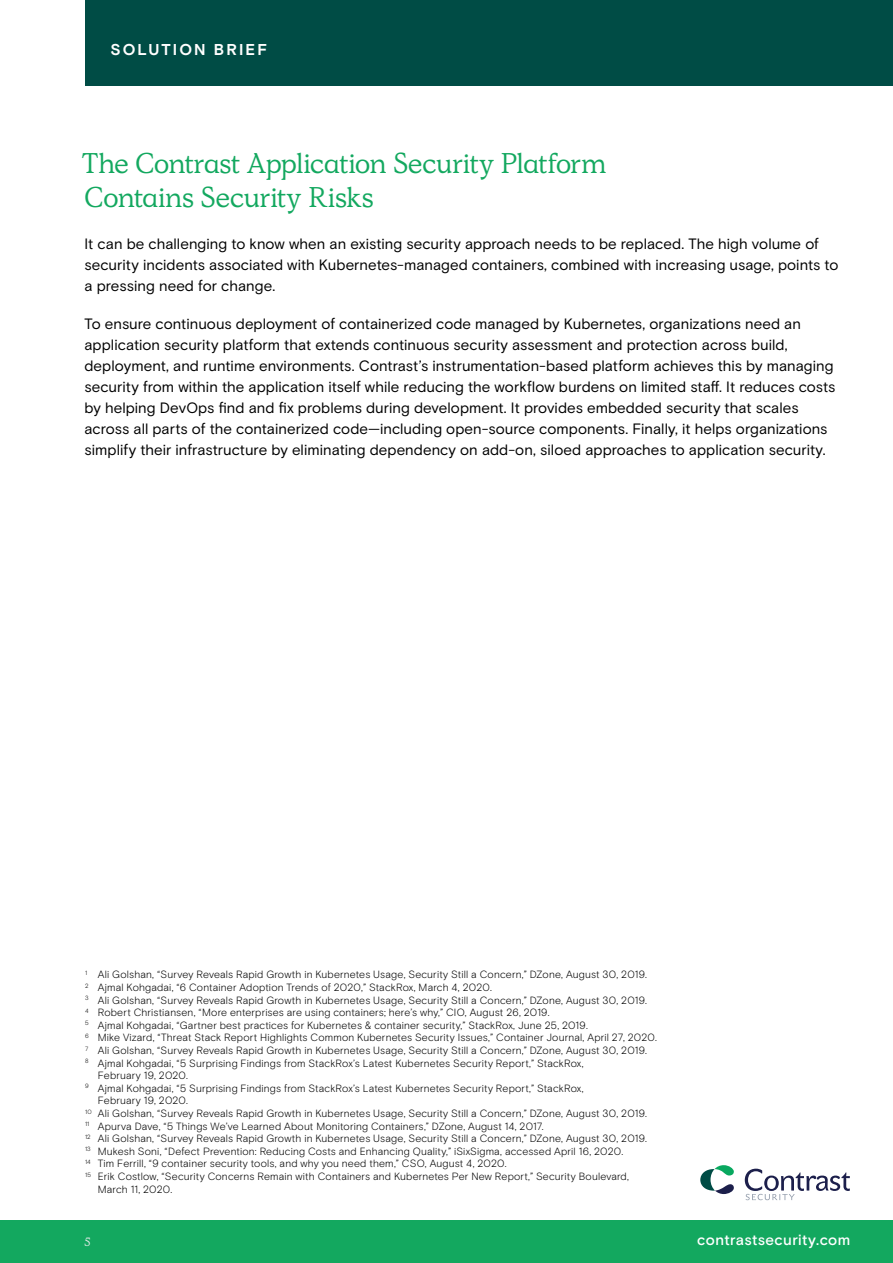
<style>
.page{position:relative;width:893px;height:1263px;background:#fff}
.page>*{position:absolute;margin:0;border:0;box-sizing:border-box;transform-origin:0 0}
.t1{font:28.5px/33px "Simula";letter-spacing:-.005em;color:#13a85f}
.t2{font:700 15.75px "Basis Grotesque Pro";letter-spacing:.135em;color:#fff}
.t3{font:15px/21px "Basis Grotesque Pro";color:#000}
.t4{font:500 15px "Basis Grotesque Pro";letter-spacing:.025em;color:#fff}
.t5{font:15px "Simula";color:#ebeced}
.t6{font:12px "Simula";color:#ebeced}
.t7{font:300 10.5px "Basis Grotesque Pro";letter-spacing:.015em;color:#000}
</style>
<div class="page">
<div style="left:85px;top:0;width:808px;height:85px;background:#004c45"></div>
<svg style="left:745px;top:1169px;width:104px;height:31px"></svg>
<svg style="left:701px;top:1165px;width:33px;height:29px"></svg>
<div style="left:0;top:1220px;width:893px;height:43px;background:#13a85f"></div>
<h2 class="t2" style="left:111px;top:40px;width:158px">SOLUTION BRIEF</h2>
<h1 class="t1" style="left:82px;top:148px;width:526px">The Contrast Application Security Platform<br>Contains Security Risks</h1>
<p class="t3" style="left:84px;top:233px;width:755px">It can be challenging to know when an existing security approach needs to be replaced. The high volume of security incidents associated with Kubernetes-managed containers, combined with increasing usage, points to a pressing need for change.</p>
<p class="t3" style="left:84px;top:313px;width:752px">To ensure continuous deployment of containerized code managed by Kubernetes, organizations need an application security platform that extends continuous security assessment and protection across build, deployment, and runtime environments. Contrast’s instrumentation-based platform achieves this by managing security from within the application itself while reducing the workflow burdens on limited staff. It reduces costs by helping DevOps find and fix problems during development. It provides embedded security that scales across all parts of the containerized code—including open-source components. Finally, it helps organizations simplify their infrastructure by eliminating dependency on add-on, siloed approaches to application security.</p>
<p class="t7" style="left:85px;top:968px;width:563px"><sup>1</sup> Ali Golshan, “Survey Reveals Rapid Growth in Kubernetes Usage, Security Still a Concern,” DZone, August 30, 2019.</p>
<p class="t7" style="left:85px;top:981px;width:408px"><sup>2</sup> Ajmal Kohgadai, “6 Container Adoption Trends of 2020,” StackRox, March 4, 2020.</p>
<p class="t7" style="left:85px;top:994px;width:563px"><sup>3</sup> Ali Golshan, “Survey Reveals Rapid Growth in Kubernetes Usage, Security Still a Concern,” DZone, August 30, 2019.</p>
<p class="t7" style="left:85px;top:1006px;width:466px"><sup>4</sup> Robert Christiansen, “More enterprises are using containers; here’s why,” CIO, August 26, 2019.</p>
<p class="t7" style="left:85px;top:1019px;width:504px"><sup>5</sup> Ajmal Kohgadai, “Gartner best practices for Kubernetes &amp; container security,” StackRox, June 25, 2019.</p>
<p class="t7" style="left:85px;top:1031px;width:573px"><sup>6</sup> Mike Vizard, “Threat Stack Report Highlights Common Kubernetes Security Issues,” Container Journal, April 27, 2020.</p>
<p class="t7" style="left:85px;top:1044px;width:563px"><sup>7</sup> Ali Golshan, “Survey Reveals Rapid Growth in Kubernetes Usage, Security Still a Concern,” DZone, August 30, 2019.</p>
<p class="t7" style="left:85px;top:1057px;width:500px"><sup>8</sup> Ajmal Kohgadai, “5 Surprising Findings from StackRox’s Latest Kubernetes Security Report,” StackRox,</p>
<p class="t7" style="left:98px;top:1069px;width:92px">February 19, 2020.</p>
<p class="t7" style="left:85px;top:1082px;width:500px"><sup>9</sup> Ajmal Kohgadai, “5 Surprising Findings from StackRox’s Latest Kubernetes Security Report,” StackRox,</p>
<p class="t7" style="left:98px;top:1094px;width:92px">February 19, 2020.</p>
<p class="t7" style="left:85px;top:1107px;width:563px"><sup>10</sup> Ali Golshan, “Survey Reveals Rapid Growth in Kubernetes Usage, Security Still a Concern,” DZone, August 30, 2019.</p>
<p class="t7" style="left:85px;top:1120px;width:460px"><sup>11</sup> Apurva Dave, “5 Things We’ve Learned About Monitoring Containers,” DZone, August 14, 2017.</p>
<p class="t7" style="left:85px;top:1132px;width:563px"><sup>12</sup> Ali Golshan, “Survey Reveals Rapid Growth in Kubernetes Usage, Security Still a Concern,” DZone, August 30, 2019.</p>
<p class="t7" style="left:85px;top:1145px;width:540px"><sup>13</sup> Mukesh Soni, “Defect Prevention: Reducing Costs and Enhancing Quality,” iSixSigma, accessed April 16, 2020.</p>
<p class="t7" style="left:85px;top:1157px;width:423px"><sup>14</sup> Tim Ferrill, “9 container security tools, and why you need them,” CSO, August 4, 2020.</p>
<p class="t7" style="left:85px;top:1170px;width:545px"><sup>15</sup> Erik Costlow, “Security Concerns Remain with Containers and Kubernetes Per New Report,” Security Boulevard,</p>
<p class="t7" style="left:98px;top:1183px;width:76px">March 11, 2020.</p>
<p class="t6" style="left:84px;top:1234px;width:8px">5</p>
<h3 class="t4" style="left:697px;top:1231px;width:155px">contrastsecurity.com</h3>
<h3 class="t5" style="left:84px;top:1234px;width:9px">5</h3>
</div>
